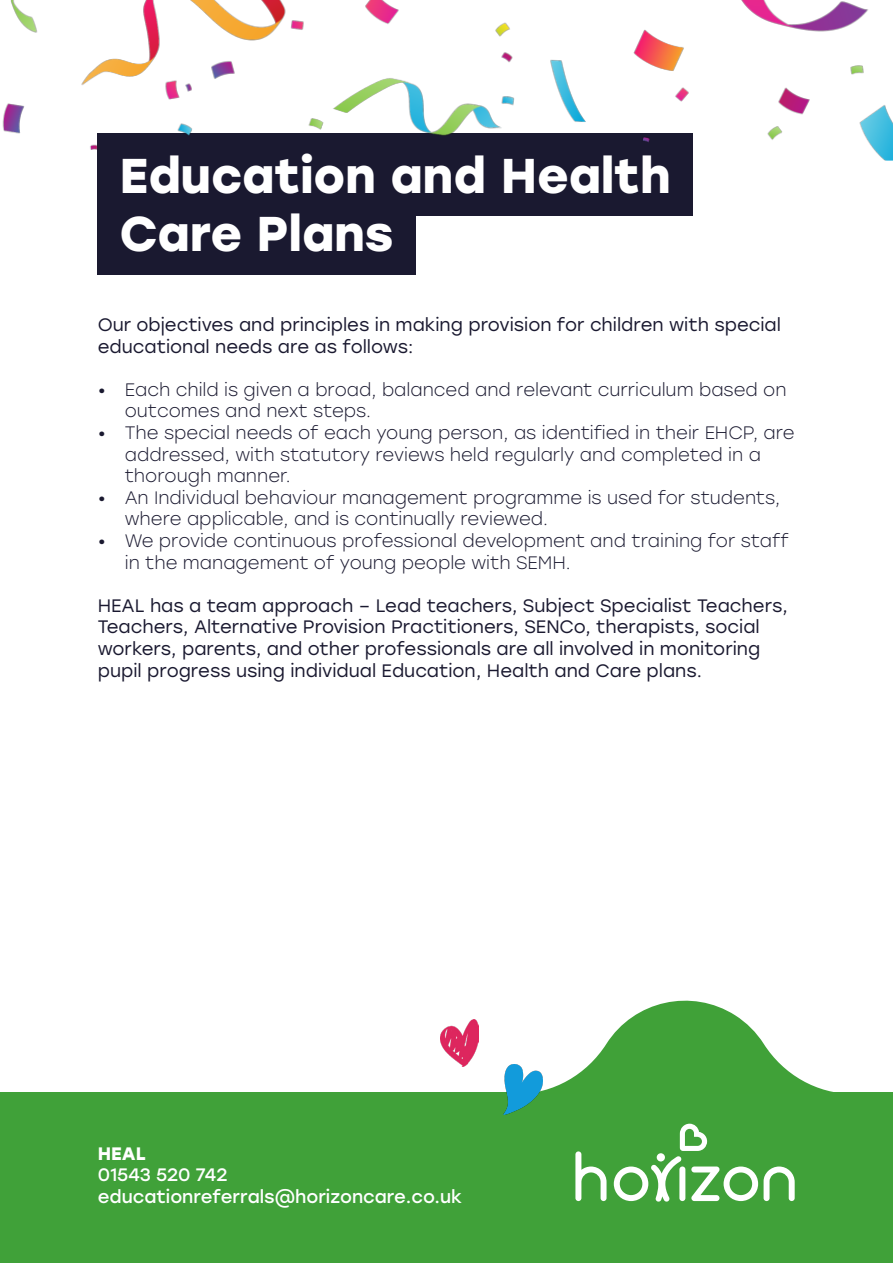
<style>
.page{position:relative;width:893px;height:1263px;background:#fff}
.page>*{position:absolute;margin:0;border:0;box-sizing:border-box;transform-origin:0 0}
.t1{font:700 48.75px "Stolzl";color:#fff}
.t2{font:300 18px/21.6px "Stolzl";color:#1a1930}
.t3{font:18px/21.6px "Stolzl";color:#1a1930}
.t4{font:18px/21.6px "Stolzl";color:#fff}
.s1{font-weight:700}
</style>
<div class="page">
<div style="left:97px;top:133px;width:596px;height:83px;background:#1a1930"></div>
<div style="left:97px;top:192px;width:319px;height:82px;background:#1a1930"></div>
<div style="left:0;top:1093px;width:893px;height:170px;background:#40a139"></div>
<svg style="left:542px;top:1000px;width:311px;height:93px"></svg>
<svg style="left:575px;top:1151px;width:31px;height:50px"></svg>
<svg style="left:764px;top:1166px;width:31px;height:35px"></svg>
<svg style="left:614px;top:1124px;width:144px;height:77px"></svg>
<img style="left:440px;top:1020px;width:39px;height:46px">
<img style="left:504px;top:1064px;width:38px;height:50px">
<img style="left:2px;top:0;width:891px;height:161px">
<p class="t1" style="left:119px;top:140px;width:553px">Education and Health</p>
<p class="t1" style="left:119px;top:199px;width:276px">Care Plans</p>
<p class="t3" style="left:98px;top:313px;width:685px">Our objectives and principles in making provision for children with special educational needs are as follows:</p>
<p class="t2" style="left:125px;top:378px;width:663px;text-indent:-27px">• Each child is given a broad, balanced and relevant curriculum based on outcomes and next steps.</p>
<p class="t2" style="left:125px;top:421px;width:671px;text-indent:-27px">• The special needs of each young person, as identified in their EHCP, are addressed, with statutory reviews held regularly and completed in a thorough manner.</p>
<p class="t2" style="left:125px;top:486px;width:657px;text-indent:-27px">• An Individual behaviour management programme is used for students, where applicable, and is continually reviewed.</p>
<p class="t2" style="left:125px;top:529px;width:666px;text-indent:-27px">• We provide continuous professional development and training for staff in the management of young people with SEMH.</p>
<p class="t3" style="left:98px;top:594px;width:691px">HEAL has a team approach – Lead teachers, Subject Specialist Teachers, Teachers, Alternative Provision Practitioners, SENCo, therapists, social workers, parents, and other professionals are all involved in monitoring pupil progress using individual Education, Health and Care plans.</p>
<p class="t4" style="left:98px;top:1141px;width:131px"><span class="s1">HEAL<br></span>01543 520 742</p>
<p class="t4" style="left:98px;top:1185px;width:366px">educationreferrals@horizoncare.co.uk</p>
</div>
